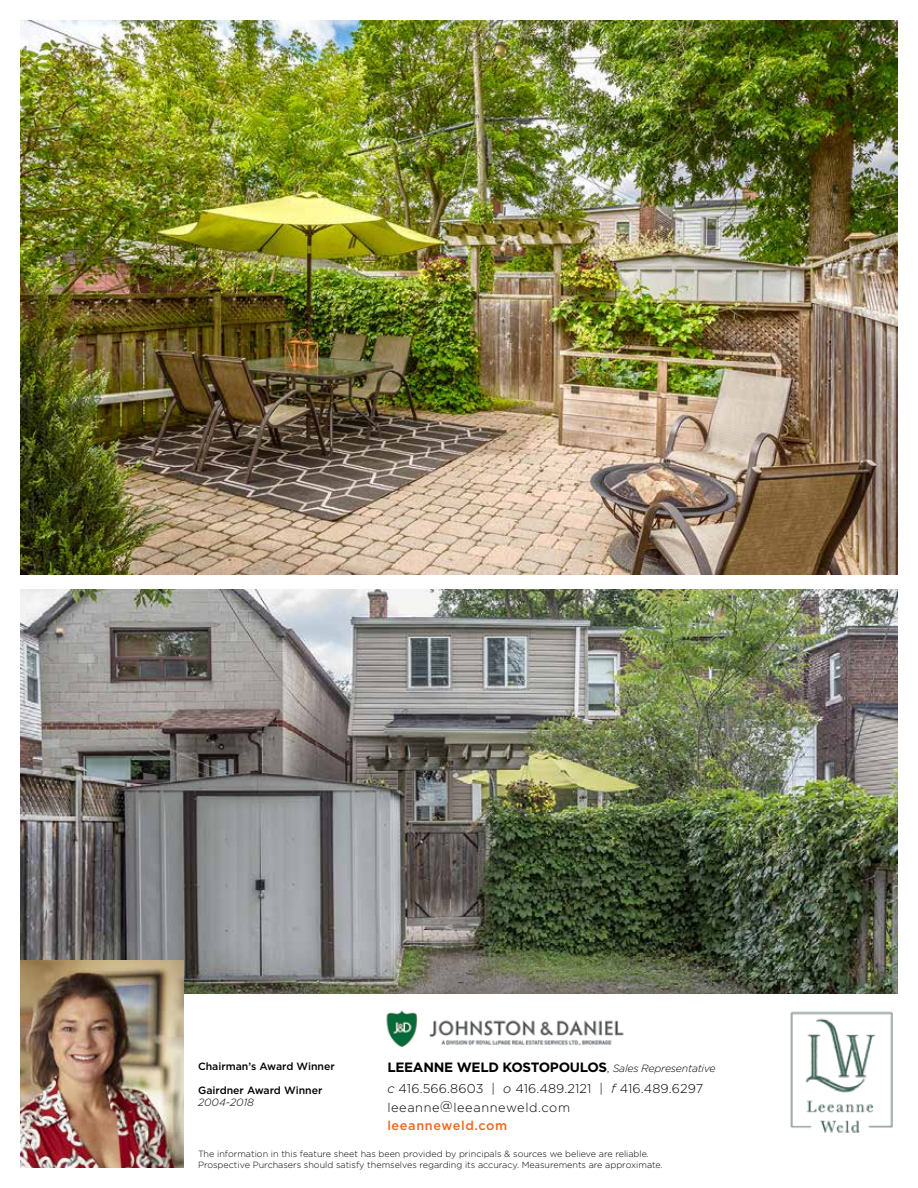
<style>
.page{position:relative;width:918px;height:1188px;background:#fff}
.page>*{position:absolute;margin:0;border:0;box-sizing:border-box;transform-origin:0 0}
.t1{font:700 13.5px "Gotham";letter-spacing:-.02em;color:#000}
.t2{font:300 12.75px/18px "Gotham";letter-spacing:.01em;color:#000}
.t3{font:500 12.75px "Gotham";letter-spacing:.05em;color:#f26722}
.t4{font:500 10.5px "Gotham";color:#000}
.t5{font:italic 300 10.5px "Gotham";color:#000}
.t6{font:300 9px/10.8px "Gotham";color:#000}
.s1{font-weight:300;font-size:12px}
.s2{font-weight:300;font-style:italic;font-size:10.5px}
.s3{font-style:italic}
</style>
<div class="page">
<img style="left:20px;top:20px;width:878px;height:554px">
<img style="left:20px;top:589px;width:878px;height:405px">
<img style="left:790px;top:1011px;width:103px;height:122px">
<img style="left:386px;top:1010px;width:238px;height:37px">
<img style="left:20px;top:961px;width:164px;height:207px">
<p class="t4" style="left:198px;top:1059px;width:138px">Chairman’s Award Winner</p>
<p class="t4" style="left:198px;top:1083px;width:126px">Gairdner Award Winner</p>
<p class="t5" style="left:198px;top:1095px;width:57px">2004-2018</p>
<h1 class="t1" style="left:387px;top:1058px;width:330px">LEEANNE WELD KOSTOPOULOS<span class="s1">,</span> <span class="s2">Sales Representative</span></h1>
<h2 class="t2" style="left:387px;top:1080px;width:317px"><span class="s3">c</span> 416.566.8603 | <span class="s3">o</span> 416.489.2121 | <span class="s3">f</span> 416.489.6297 leeanne@leeanneweld.com</h2>
<h2 class="t3" style="left:387px;top:1117px;width:121px">leeanneweld.com</h2>
<p class="t6" style="left:198px;top:1149px;width:466px">The information in this feature sheet has been provided by principals &amp; sources we believe are reliable.<br>Prospective Purchasers should satisfy themselves regarding its accuracy. Measurements are approximate.</p>
</div>
